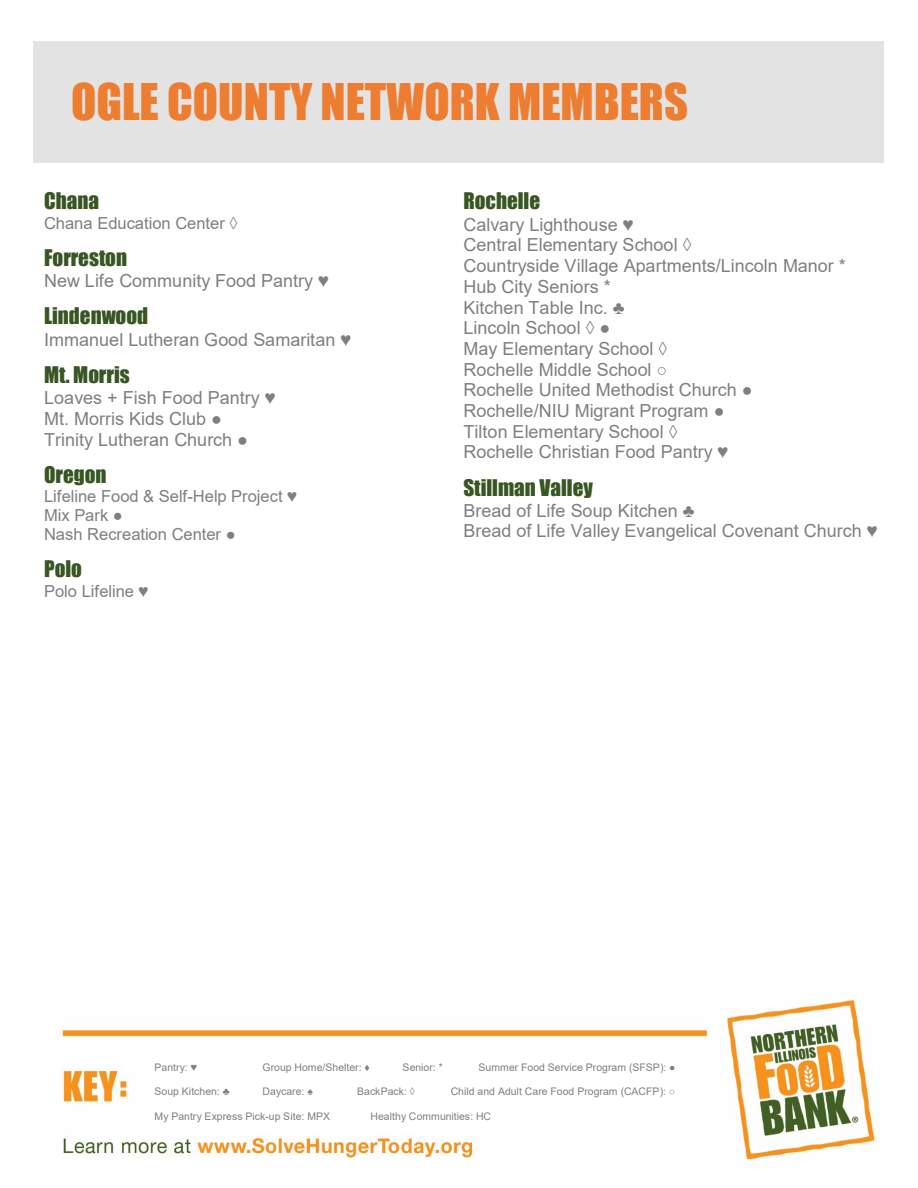
<style>
.page{position:relative;width:918px;height:1188px;background:#fff}
.page>*{position:absolute;margin:0;border:0;box-sizing:border-box;transform-origin:0 0}
.t1{font:46.5px "Impact";color:#ed7d31}
.t2{font:21px "Impact";color:#385623}
.t3{font:18px "Arial";color:#7f7f7f}
.t4{font:16.5px "Arial";color:#7f7f7f}
.t5{font:10.5px "Arial";color:#7f7f7f}
</style>
<div class="page">
<img style="left:62px;top:999px;width:813px;height:161px">
<div style="left:33px;top:41px;width:851px;height:121px;background:#e3e3e3"></div>
<div style="left:143px;top:1050px;width:563px;height:83px;background:#fff"></div>
<p class="t1" style="left:71px;top:66px;width:619px">OGLE COUNTY NETWORK MEMBERS</p>
<p class="t2" style="left:44px;top:185px;width:56px">Chana</p>
<p class="t4" style="left:44px;top:212px;width:195px">Chana Education Center ◊</p>
<p class="t2" style="left:44px;top:242px;width:85px">Forreston</p>
<p class="t3" style="left:44px;top:269px;width:286px">New Life Community Food Pantry ♥</p>
<p class="t2" style="left:44px;top:300px;width:106px">Lindenwood</p>
<p class="t3" style="left:44px;top:327px;width:309px">Immanuel Lutheran Good Samaritan ♥</p>
<p class="t2" style="left:44px;top:358px;width:87px">Mt. Morris</p>
<p class="t3" style="left:44px;top:385px;width:233px">Loaves + Fish Food Pantry ♥</p>
<p class="t3" style="left:44px;top:406px;width:180px">Mt. Morris Kids Club ●</p>
<p class="t3" style="left:44px;top:427px;width:206px">Trinity Lutheran Church ●</p>
<p class="t2" style="left:44px;top:458px;width:64px">Oregon</p>
<p class="t4" style="left:44px;top:485px;width:255px">Lifeline Food &amp; Self-Help Project ♥</p>
<p class="t4" style="left:44px;top:504px;width:80px">Mix Park ●</p>
<p class="t4" style="left:44px;top:523px;width:193px">Nash Recreation Center ●</p>
<p class="t2" style="left:44px;top:553px;width:39px">Polo</p>
<p class="t4" style="left:44px;top:580px;width:106px">Polo Lifeline ♥</p>
<p class="t2" style="left:464px;top:185px;width:78px">Rochelle</p>
<p class="t3" style="left:464px;top:212px;width:171px">Calvary Lighthouse ♥</p>
<p class="t3" style="left:464px;top:233px;width:230px">Central Elementary School ◊</p>
<p class="t3" style="left:464px;top:253px;width:384px">Countryside Village Apartments/Lincoln Manor *</p>
<p class="t3" style="left:464px;top:274px;width:149px">Hub City Seniors *</p>
<p class="t3" style="left:464px;top:295px;width:163px">Kitchen Table Inc. ♣</p>
<p class="t3" style="left:464px;top:316px;width:148px">Lincoln School ◊ ●</p>
<p class="t3" style="left:464px;top:336px;width:206px">May Elementary School ◊</p>
<p class="t3" style="left:464px;top:357px;width:206px">Rochelle Middle School ○</p>
<p class="t3" style="left:464px;top:378px;width:291px">Rochelle United Methodist Church ●</p>
<p class="t3" style="left:464px;top:398px;width:263px">Rochelle/NIU Migrant Program ●</p>
<p class="t3" style="left:464px;top:419px;width:216px">Tilton Elementary School ◊</p>
<p class="t3" style="left:464px;top:440px;width:266px">Rochelle Christian Food Pantry ♥</p>
<p class="t2" style="left:464px;top:471px;width:131px">Stillman Valley</p>
<p class="t3" style="left:464px;top:498px;width:233px">Bread of Life Soup Kitchen ♣</p>
<p class="t3" style="left:464px;top:519px;width:416px">Bread of Life Valley Evangelical Covenant Church ♥</p>
<p class="t5" style="left:155px;top:1060px;width:44px">Pantry: ♥</p>
<p class="t5" style="left:263px;top:1060px;width:109px">Group Home/Shelter: ♦</p>
<p class="t5" style="left:402px;top:1060px;width:42px">Senior: *</p>
<p class="t5" style="left:479px;top:1060px;width:198px">Summer Food Service Program (SFSP): ●</p>
<p class="t5" style="left:155px;top:1085px;width:77px">Soup Kitchen: ♣</p>
<p class="t5" style="left:263px;top:1085px;width:52px">Daycare: ♠</p>
<p class="t5" style="left:357px;top:1085px;width:59px">BackPack: ◊</p>
<p class="t5" style="left:451px;top:1085px;width:226px">Child and Adult Care Food Program (CACFP): ○</p>
<p class="t5" style="left:155px;top:1109px;width:177px">My Pantry Express Pick-up Site: MPX</p>
<p class="t5" style="left:371px;top:1109px;width:122px">Healthy Communities: HC</p>
</div>
